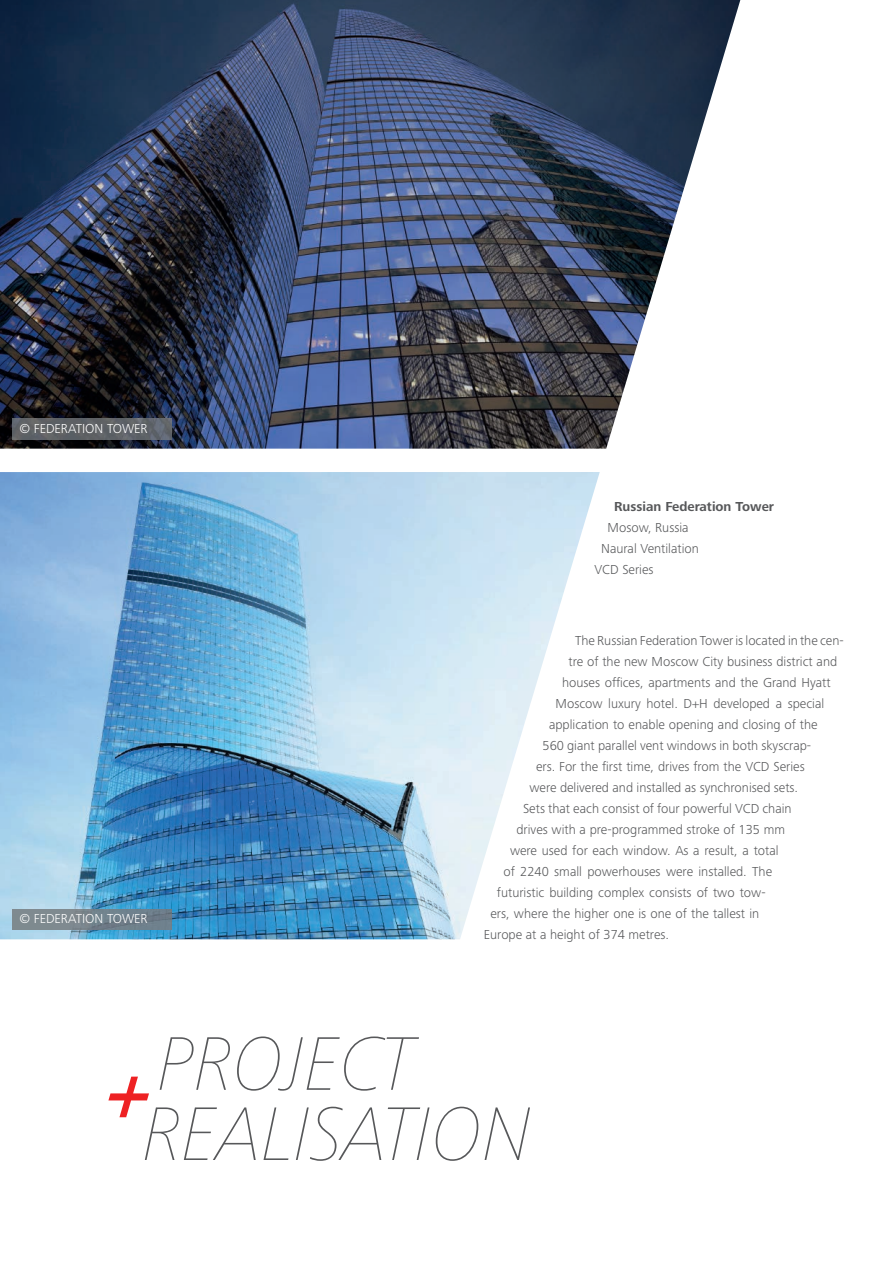
<style>
.page{position:relative;width:893px;height:1263px;background:#fff}
.page>*{position:absolute;margin:0;border:0;box-sizing:border-box;transform-origin:0 0}
.t1{font:italic 900 78.75px/70.2px "Frutiger Next LTW1 G";color:#57585a}
.t2{font:300 13.5px "Frutiger Next LTW1 G";color:#57585a}
.t3{font:300 13.5px "Frutiger Next LTW1 G";color:#fff}
.t4{font:700 13.5px "Frutiger Next LTW1 G";color:#57585a}
</style>
<div class="page">
<img style="left:0;top:0;width:740px;height:449px">
<img style="left:0;top:472px;width:600px;height:467px">
<svg style="left:108px;top:1076px;width:41px;height:41px"></svg>
<img style="left:13px;top:909px;width:159px;height:21px">
<img style="left:13px;top:419px;width:159px;height:20px">
<p class="t3" style="left:20px;top:421px;width:130px">© FEDERATION TOWER</p>
<p class="t3" style="left:20px;top:911px;width:130px">© FEDERATION TOWER</p>
<p class="t4" style="left:614px;top:499px;width:162px">Russian Federation Tower</p>
<p class="t2" style="left:608px;top:520px;width:83px">Mosow, Russia</p>
<p class="t2" style="left:601px;top:541px;width:99px">Naural Ventilation</p>
<p class="t2" style="left:595px;top:562px;width:60px">VCD Series</p>
<p class="t2" style="left:575px;top:632px;width:270px">The Russian Federation Tower is located in the cen-</p>
<p class="t2" style="left:569px;top:653px;width:270px">tre of the new Moscow City business district and</p>
<p class="t2" style="left:562px;top:674px;width:270px">houses offices, apartments and the Grand Hyatt</p>
<p class="t2" style="left:556px;top:695px;width:270px">Moscow luxury hotel. D+H developed a special</p>
<p class="t2" style="left:549px;top:716px;width:270px">application to enable opening and closing of the</p>
<p class="t2" style="left:542px;top:737px;width:270px">560 giant parallel vent windows in both skyscrap-</p>
<p class="t2" style="left:536px;top:759px;width:270px">ers. For the first time, drives from the VCD Series</p>
<p class="t2" style="left:529px;top:780px;width:270px">were delivered and installed as synchronised sets.</p>
<p class="t2" style="left:523px;top:801px;width:270px">Sets that each consist of four powerful VCD chain</p>
<p class="t2" style="left:516px;top:822px;width:270px">drives with a pre-programmed stroke of 135 mm</p>
<p class="t2" style="left:510px;top:843px;width:270px">were used for each window. As a result, a total</p>
<p class="t2" style="left:503px;top:864px;width:270px">of 2240 small powerhouses were installed. The</p>
<p class="t2" style="left:497px;top:885px;width:270px">futuristic building complex consists of two tow-</p>
<p class="t2" style="left:490px;top:906px;width:270px">ers, where the higher one is one of the tallest in</p>
<p class="t2" style="left:484px;top:927px;width:187px">Europe at a height of 374 metres.</p>
<h1 class="t1" style="left:143px;top:1028px;width:391px">PROJECT<br>REALISATION</h1>
</div>
